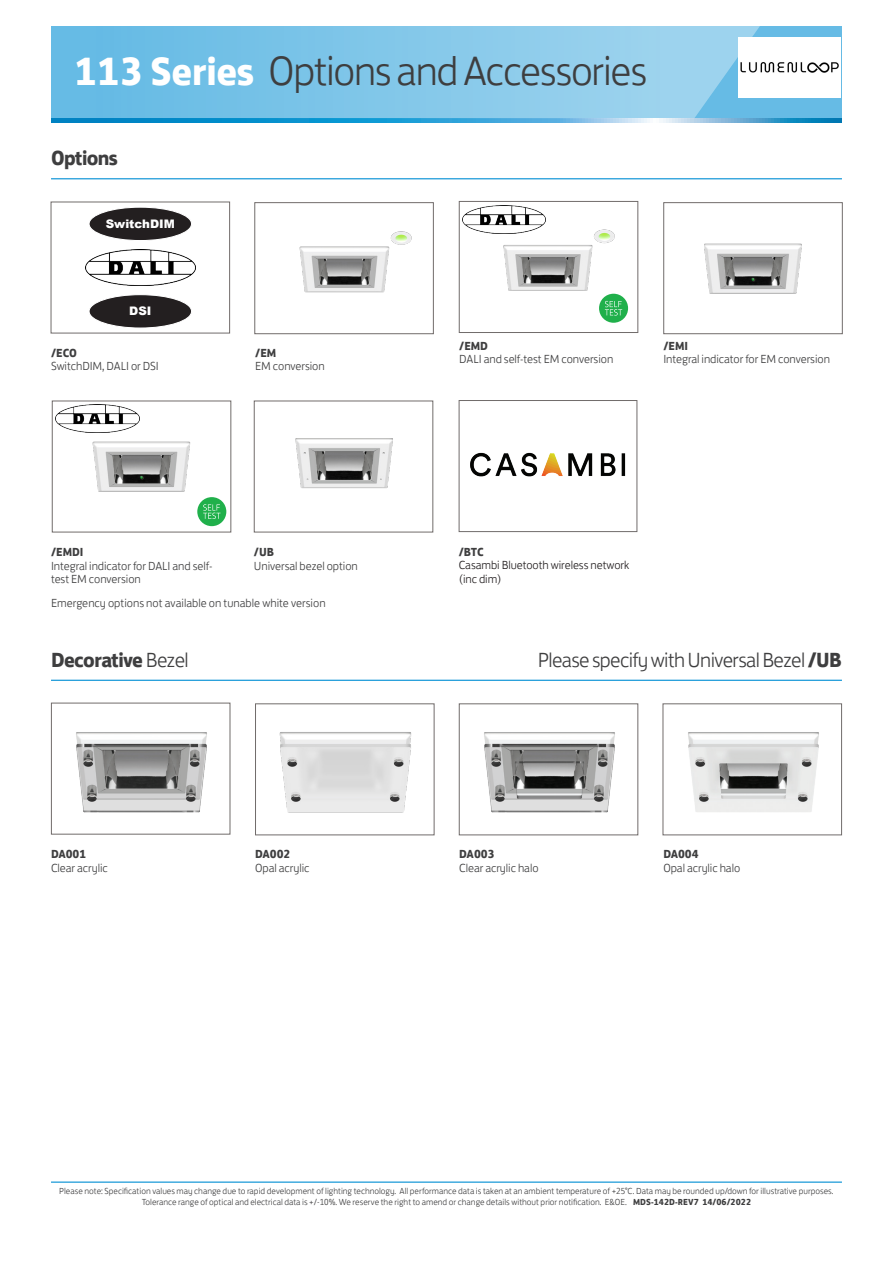
<style>
.page{position:relative;width:893px;height:1263px;background:#fff}
.page>*{position:absolute;margin:0;border:0;box-sizing:border-box;transform-origin:0 0}
.t1{font:300 42px "FS Jack";letter-spacing:-.03em;color:#3e3e3f}
.t2{font:300 21px "FS Jack";letter-spacing:-.03em;color:#3e3e3f}
.t3{font:700 21px "FS Jack";letter-spacing:-.03em;color:#3e3e3f}
.Paragraph_Style_2{font:300 12px/13.5px "FS Jack";letter-spacing:-.005em;color:#3e3e3f}
.Paragraph_Style_2-2{font:700 12px "FS Jack";letter-spacing:-.005em;color:#3e3e3f}
.Paragraph_Style_2-3{font:300 12px/13.5px "FS Jack";letter-spacing:-.005em;color:#231f20}
.t4{font:900 11.7px "Arial";color:#fff}
.t5{font:300 9px/10.5px "FS Jack";color:#3e3e3f;text-align:center}
.s1{font-weight:700;font-size:40.5px;color:#fff}
.s2{font-weight:300}
.s3{font-weight:700}
</style>
<div class="page">
<hr style="left:51px;top:1181px;width:791px;height:2px;background:#008ed4">
<div style="left:51px;top:26px;width:791px;height:96px;background:#67bbe5"></div>
<svg style="left:51px;top:118px;width:791px;height:4px;background:#3ba2d4"></svg>
<svg style="left:212px;top:26px;width:550px;height:92px"></svg>
<div style="left:255px;top:703px;width:179px;height:132px;border:1px solid #716c6b"></div>
<div style="left:459px;top:703px;width:179px;height:132px;border:1px solid #716c6b"></div>
<div style="left:663px;top:703px;width:179px;height:132px;border:1px solid #716c6b"></div>
<img style="left:82px;top:404px;width:145px;height:123px">
<div style="left:52px;top:401px;width:179px;height:131px;border:1px solid #716c6b"></div>
<img style="left:488px;top:205px;width:138px;height:118px">
<div style="left:459px;top:201px;width:179px;height:132px;border:1px solid #716c6b"></div>
<div style="left:254px;top:401px;width:179px;height:131px;border:1px solid #716c6b"></div>
<img style="left:299px;top:231px;width:113px;height:62px">
<div style="left:254px;top:202px;width:180px;height:132px;border:1px solid #716c6b"></div>
<hr style="left:51px;top:680px;width:791px;height:1px;background:#008ed4">
<hr style="left:51px;top:178px;width:791px;height:1px;background:#008ed4">
<img style="left:76px;top:732px;width:131px;height:81px">
<img style="left:279px;top:732px;width:133px;height:81px">
<img style="left:484px;top:732px;width:131px;height:81px">
<img style="left:688px;top:732px;width:131px;height:80px">
<img style="left:295px;top:438px;width:98px;height:51px">
<div style="left:89px;top:207px;width:103px;height:34px;background:#231f20;border-radius:50%"></div>
<div style="left:89px;top:207px;width:103px;height:34px;border:1px solid #fff;border-radius:50%"></div>
<img style="left:86px;top:249px;width:109px;height:37px">
<div style="left:89px;top:295px;width:103px;height:33px;background:#231f20;border-radius:50%"></div>
<div style="left:89px;top:294px;width:103px;height:35px;border:1px solid #fff;border-radius:50%"></div>
<div style="left:599px;top:294px;width:29px;height:29px;background:#20b04b;border-radius:50%"></div>
<svg style="left:605px;top:301px;width:17px;height:15px"></svg>
<img style="left:704px;top:243px;width:98px;height:51px">
<div style="left:663px;top:202px;width:180px;height:132px;border:1px solid #716c6b"></div>
<img style="left:462px;top:206px;width:83px;height:27px">
<div style="left:197px;top:497px;width:29px;height:29px;background:#20b04b;border-radius:50%"></div>
<svg style="left:203px;top:504px;width:17px;height:15px"></svg>
<img style="left:56px;top:405px;width:83px;height:27px">
<img style="left:470px;top:452px;width:156px;height:25px">
<div style="left:459px;top:400px;width:178px;height:132px;border:1px solid #716c6b"></div>
<img style="left:738px;top:38px;width:102px;height:60px">
<h1 class="t1" style="left:74px;top:37px;width:574px"><span class="s1">113 Series</span> Options and Accessories</h1>
<p class="t3" style="left:51px;top:140px;width:68px">Options</p>
<p class="t4" style="left:106px;top:215px;width:71px">SwitchDIM</p>
<p class="t4" style="left:129px;top:302px;width:24px">DSI</p>
<p class="Paragraph_Style_2-2" style="left:51px;top:342px;width:28px">/ECO</p>
<p class="Paragraph_Style_2" style="left:51px;top:358px;width:109px">SwitchDIM, DALI or DSI</p>
<p class="Paragraph_Style_2-2" style="left:255px;top:342px;width:23px">/EM</p>
<p class="Paragraph_Style_2" style="left:255px;top:358px;width:71px">EM conversion</p>
<p class="Paragraph_Style_2-2" style="left:254px;top:542px;width:22px">/UB</p>
<p class="Paragraph_Style_2" style="left:254px;top:558px;width:105px">Universal bezel option</p>
<p class="Paragraph_Style_2-2" style="left:51px;top:542px;width:34px">/EMDI</p>
<p class="Paragraph_Style_2" style="left:51px;top:558px;width:163px">Integral indicator for DALI and self&shy;test EM conversion</p>
<p class="Paragraph_Style_2" style="left:51px;top:595px;width:276px">Emergency options not available on tunable white version</p>
<p class="t3" style="left:51px;top:642px;width:139px">Decorative <span class="s2">Bezel</span></p>
<p class="Paragraph_Style_2-2" style="left:51px;top:844px;width:37px">DA001</p>
<p class="Paragraph_Style_2" style="left:51px;top:860px;width:58px">Clear acrylic</p>
<p class="Paragraph_Style_2-2" style="left:255px;top:844px;width:37px">DA002</p>
<p class="Paragraph_Style_2" style="left:255px;top:860px;width:56px">Opal acrylic</p>
<p class="Paragraph_Style_2-2" style="left:459px;top:336px;width:30px">/EMD</p>
<p class="Paragraph_Style_2" style="left:459px;top:351px;width:156px">DALI and self-test EM conversion</p>
<p class="Paragraph_Style_2-2" style="left:663px;top:336px;width:26px">/EMI</p>
<p class="Paragraph_Style_2" style="left:663px;top:351px;width:168px">Integral indicator for EM conversion</p>
<p class="Paragraph_Style_2-2" style="left:459px;top:542px;width:26px">/BTC</p>
<p class="Paragraph_Style_2-3" style="left:459px;top:557px;width:172px">Casambi Bluetooth wireless network (inc dim)</p>
<p class="t2" style="left:538px;top:643px;width:306px">Please specify with Universal Bezel <span class="s3">/UB</span></p>
<p class="Paragraph_Style_2-2" style="left:459px;top:844px;width:37px">DA003</p>
<p class="Paragraph_Style_2" style="left:459px;top:860px;width:81px">Clear acrylic halo</p>
<p class="Paragraph_Style_2-2" style="left:663px;top:844px;width:37px">DA004</p>
<p class="Paragraph_Style_2" style="left:663px;top:860px;width:78px">Opal acrylic halo</p>
<p class="t5" style="left:59px;top:1185px;width:776px">Please note: Specification values may change due to rapid development of lighting technology. All performance data is taken at an ambient temperature of +25°C. Data may be rounded up/down for illustrative purposes.<br>Tolerance range of optical and electrical data is +/-10%. We reserve the right to amend or change details without prior notification. E&amp;OE. <span class="s3">MDS-142D-REV7 14/06/2022</span></p>
</div>
